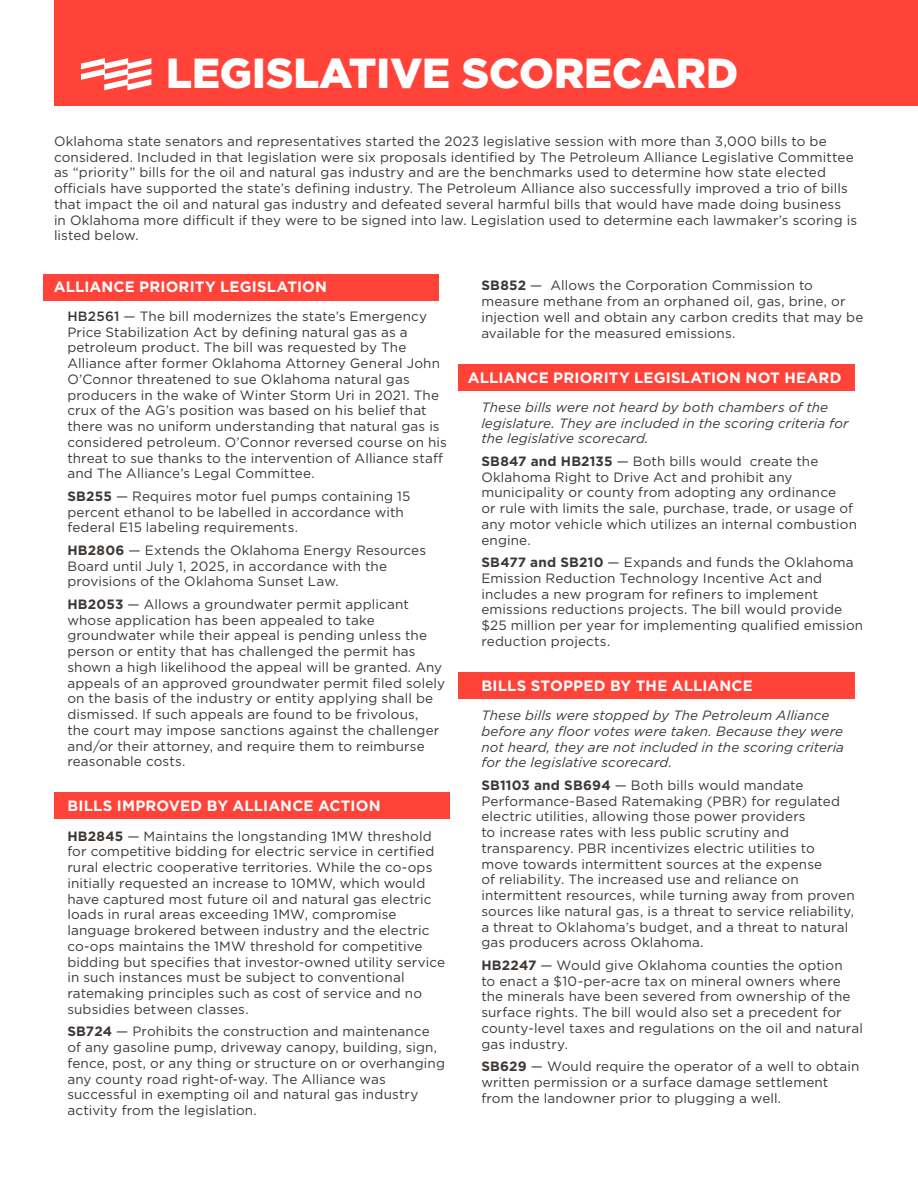
<style>
.page{position:relative;width:918px;height:1188px;background:#fff}
.page>*{position:absolute;margin:0;border:0;box-sizing:border-box;transform-origin:0 0}
.t1{font:900 42px "Gotham";color:#fff}
.Regular_Text{font:700 15px "Gotham";letter-spacing:.01em;color:#fff}
.Regular_Text-2{font:13.5px/15.8px "Gotham";letter-spacing:.01em;color:#3e3835}
.Regular_Text-3{font:italic 13.5px/15.8px "Gotham";letter-spacing:.01em;color:#3e3835}
.s1{font-weight:500}
.s2{font-weight:700}
</style>
<div class="page">
<div style="left:459px;top:672px;width:396px;height:26px;background:#ff4338"></div>
<div style="left:459px;top:364px;width:396px;height:26px;background:#ff4338"></div>
<div style="left:54px;top:792px;width:396px;height:27px;background:#ff4338"></div>
<div style="left:43px;top:274px;width:396px;height:26px;background:#ff4338"></div>
<div style="left:54px;top:0;width:864px;height:106px;background:#ff4338"></div>
<svg style="left:81px;top:58px;width:70px;height:32px"></svg>
<p class="t1" style="left:166px;top:44px;width:573px">LEGISLATIVE SCORECARD</p>
<p class="Regular_Text-2" style="left:54px;top:133px;width:805px">Oklahoma state senators and representatives started the 2023 legislative session with more than 3,000 bills to be considered. Included in that legislation were six proposals identified by The Petroleum Alliance Legislative Committee as “priority” bills for the oil and natural gas industry and are the benchmarks used to determine how state elected officials have supported the state’s defining industry. The Petroleum Alliance also successfully improved a trio of bills that impact the oil and natural gas industry and defeated several harmful bills that would have made doing business<br>in Oklahoma more difficult if they were to be signed into law. Legislation used to determine each lawmaker’s scoring is listed below.</p>
<p class="Regular_Text" style="left:54px;top:276px;width:275px">ALLIANCE PRIORITY LEGISLATION</p>
<p class="Regular_Text-2" style="left:67px;top:308px;width:381px"><span class="s1">HB2561</span> — The bill modernizes the state’s Emergency Price Stabilization Act by defining natural gas as a petroleum product. The bill was requested by The Alliance after former Oklahoma Attorney General John O’Connor threatened to sue Oklahoma natural gas producers in the wake of Winter Storm Uri in 2021. The crux of the AG’s position was based on his belief that there was no uniform understanding that natural gas is considered petroleum. O’Connor reversed course on his threat to sue thanks to the intervention of Alliance staff and The Alliance’s Legal Committee.</p>
<p class="Regular_Text-2" style="left:67px;top:488px;width:345px"><span class="s2">SB255</span> — Requires motor fuel pumps containing 15 percent ethanol to be labelled in accordance with federal E15 labeling requirements.</p>
<p class="Regular_Text-2" style="left:67px;top:542px;width:360px"><span class="s2">HB2806</span> — Extends the Oklahoma Energy Resources<br>Board until July 1, 2025, in accordance with the provisions of the Oklahoma Sunset Law.</p>
<p class="Regular_Text-2" style="left:67px;top:596px;width:379px"><span class="s2">HB2053</span> — Allows a groundwater permit applicant whose application has been appealed to take groundwater while their appeal is pending unless the person or entity that has challenged the permit has shown a high likelihood the appeal will be granted. Any appeals of an approved groundwater permit filed solely on the basis of the industry or entity applying shall be dismissed. If such appeals are found to be frivolous,<br>the court may impose sanctions against the challenger and/or their attorney, and require them to reimburse reasonable costs.</p>
<p class="Regular_Text" style="left:67px;top:796px;width:315px">BILLS IMPROVED BY ALLIANCE ACTION</p>
<p class="Regular_Text-2" style="left:67px;top:828px;width:379px"><span class="s2">HB2845</span> — Maintains the longstanding 1MW threshold for competitive bidding for electric service in certified rural electric cooperative territories. While the co-ops initially requested an increase to 10MW, which would have captured most future oil and natural gas electric loads in rural areas exceeding 1MW, compromise language brokered between industry and the electric co-ops maintains the 1MW threshold for competitive bidding but specifies that investor-owned utility service in such instances must be subject to conventional ratemaking principles such as cost of service and no subsidies between classes.</p>
<p class="Regular_Text-2" style="left:67px;top:1023px;width:379px"><span class="s2">SB724</span> — Prohibits the construction and maintenance of any gasoline pump, driveway canopy, building, sign, fence, post, or any thing or structure on or overhanging any county road right-of-way. The Alliance was successful in exempting oil and natural gas industry activity from the legislation.</p>
<p class="Regular_Text-2" style="left:481px;top:278px;width:384px"><span class="s2">SB852</span> — Allows the Corporation Commission to measure methane from an orphaned oil, gas, brine, or injection well and obtain any carbon credits that may be available for the measured emissions.</p>
<p class="Regular_Text" style="left:468px;top:367px;width:375px">ALLIANCE PRIORITY LEGISLATION NOT HEARD</p>
<p class="Regular_Text-3" style="left:481px;top:399px;width:369px">These bills were not heard by both chambers of the legislature. They are included in the scoring criteria for the legislative scorecard.</p>
<p class="Regular_Text-2" style="left:481px;top:453px;width:377px"><span class="s2">SB847 and HB2135</span> — Both bills would create the Oklahoma Right to Drive Act and prohibit any municipality or county from adopting any ordinance<br>or rule with limits the sale, purchase, trade, or usage of any motor vehicle which utilizes an internal combustion engine.</p>
<p class="Regular_Text-2" style="left:481px;top:554px;width:383px"><span class="s2">SB477 and SB210</span> — Expands and funds the Oklahoma Emission Reduction Technology Incentive Act and includes a new program for refiners to implement emissions reductions projects. The bill would provide $25 million per year for implementing qualified emission reduction projects.</p>
<p class="Regular_Text" style="left:481px;top:676px;width:273px">BILLS STOPPED BY THE ALLIANCE</p>
<p class="Regular_Text-3" style="left:481px;top:707px;width:364px">These bills were stopped by The Petroleum Alliance before any floor votes were taken. Because they were not heard, they are not included in the scoring criteria for the legislative scorecard.</p>
<p class="Regular_Text-2" style="left:481px;top:777px;width:375px"><span class="s2">SB1103 and SB694</span> — Both bills would mandate Performance-Based Ratemaking (PBR) for regulated electric utilities, allowing those power providers<br>to increase rates with less public scrutiny and transparency. PBR incentivizes electric utilities to move towards intermittent sources at the expense<br>of reliability. The increased use and reliance on intermittent resources, while turning away from proven sources like natural gas, is a threat to service reliability, a threat to Oklahoma’s budget, and a threat to natural gas producers across Oklahoma.</p>
<p class="Regular_Text-2" style="left:481px;top:957px;width:383px"><span class="s2">HB2247</span> — Would give Oklahoma counties the option<br>to enact a $10-per-acre tax on mineral owners where the minerals have been severed from ownership of the surface rights. The bill would also set a precedent for county-level taxes and regulations on the oil and natural gas industry.</p>
<p class="Regular_Text-2" style="left:481px;top:1058px;width:380px"><span class="s2">SB629</span> — Would require the operator of a well to obtain written permission or a surface damage settlement from the landowner prior to plugging a well.</p>
</div>
